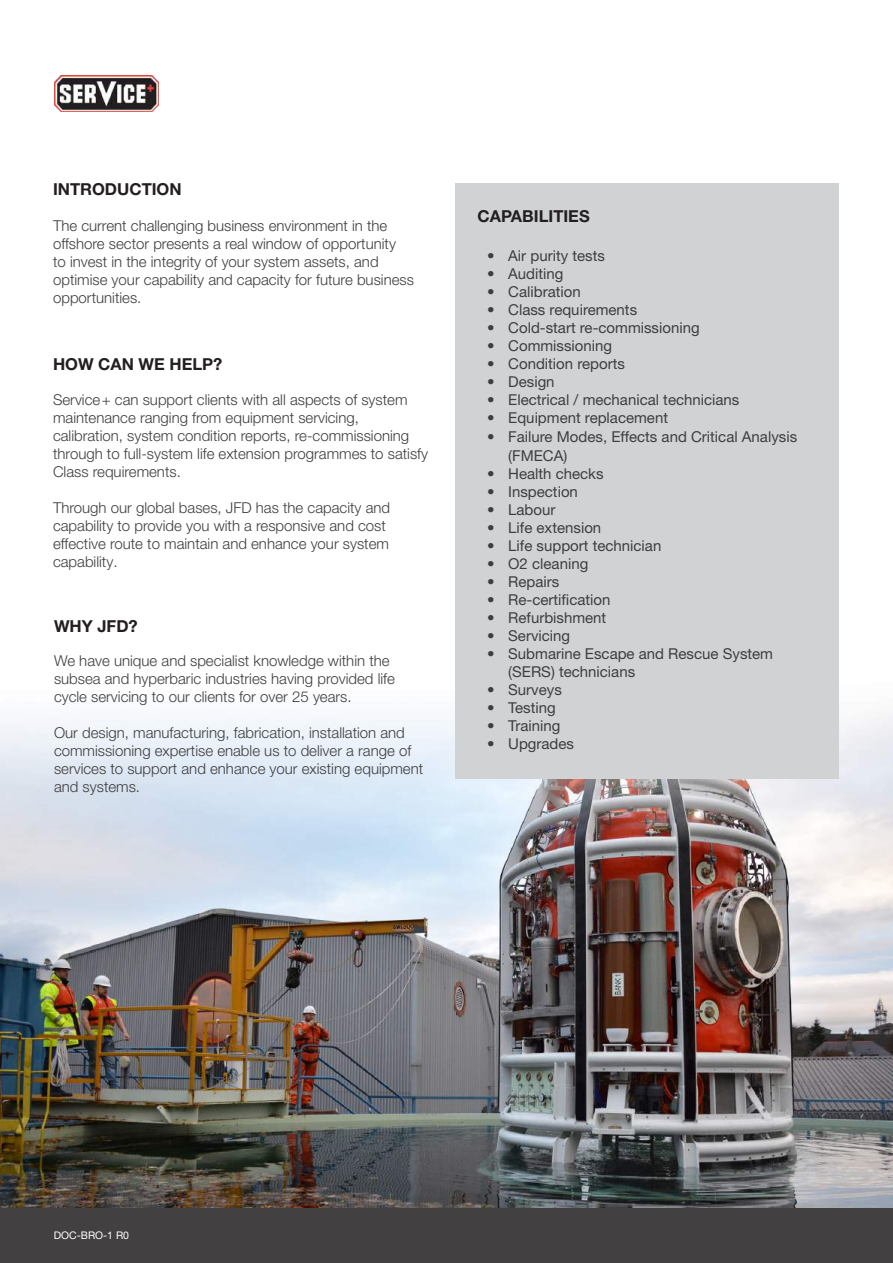
<style>
.page{position:relative;width:893px;height:1263px;background:#fff}
.page>*{position:absolute;margin:0;border:0;box-sizing:border-box;transform-origin:0 0}
.t1{font:700 16.5px "Helvetica Neue LT Pro";color:#231f20}
.t2{font:300 15px/18px "Helvetica Neue LT Pro";color:#3e3e3f}
.t3{font:15px/18.8px "Helvetica Neue LT Pro";color:#3e3e3f}
.t4{font:10.5px "Helvetica Neue LT Pro";color:#fff}
</style>
<div class="page">
<img style="left:0;top:712px;width:893px;height:497px">
<div style="left:455px;top:183px;width:384px;height:595px;background:#d1d2d4"></div>
<div style="left:0;top:1209px;width:893px;height:54px;background:#424041"></div>
<img style="left:54px;top:76px;width:105px;height:35px">
<p class="t1" style="left:53px;top:179px;width:130px">INTRODUCTION</p>
<p class="t2" style="left:53px;top:216px;width:362px">The current challenging business environment in the offshore sector presents a real window of opportunity<br>to invest in the integrity of your system assets, and optimise your capability and capacity for future business opportunities.</p>
<p class="t1" style="left:53px;top:354px;width:171px">HOW CAN WE HELP?</p>
<p class="t2" style="left:53px;top:390px;width:377px">Service+ can support clients with all aspects of system maintenance ranging from equipment servicing, calibration, system condition reports, re-commissioning through to full-system life extension programmes to satisfy Class requirements.</p>
<p class="t2" style="left:53px;top:498px;width:339px">Through our global bases, JFD has the capacity and capability to provide you with a responsive and cost effective route to maintain and enhance your system capability.</p>
<p class="t1" style="left:54px;top:615px;width:85px">WHY JFD?</p>
<p class="t2" style="left:54px;top:652px;width:342px">We have unique and specialist knowledge within the subsea and hyperbaric industries having provided life cycle servicing to our clients for over 25 years.</p>
<p class="t2" style="left:54px;top:724px;width:371px">Our design, manufacturing, fabrication, installation and commissioning expertise enable us to deliver a range of services to support and enhance your existing equipment and systems.</p>
<p class="t1" style="left:478px;top:206px;width:114px">CAPABILITIES</p>
<p class="t3" style="left:487px;top:246px;width:119px">• Air purity tests</p>
<p class="t3" style="left:487px;top:264px;width:78px">• Auditing</p>
<p class="t3" style="left:487px;top:282px;width:95px">• Calibration</p>
<p class="t3" style="left:487px;top:300px;width:151px">• Class requirements</p>
<p class="t3" style="left:487px;top:318px;width:214px">• Cold-start re-commissioning</p>
<p class="t3" style="left:487px;top:336px;width:126px">• Commissioning</p>
<p class="t3" style="left:487px;top:354px;width:139px">• Condition reports</p>
<p class="t3" style="left:487px;top:372px;width:69px">• Design</p>
<p class="t3" style="left:487px;top:390px;width:254px">• Electrical / mechanical technicians</p>
<p class="t3" style="left:487px;top:408px;width:182px">• Equipment replacement</p>
<p class="t3" style="left:508px;top:427px;width:290px;text-indent:-21px">• Failure Modes, Effects and Critical Analysis (FMECA)</p>
<p class="t3" style="left:487px;top:464px;width:118px">• Health checks</p>
<p class="t3" style="left:487px;top:482px;width:92px">• Inspection</p>
<p class="t3" style="left:487px;top:500px;width:70px">• Labour</p>
<p class="t3" style="left:487px;top:518px;width:116px">• Life extension</p>
<p class="t3" style="left:487px;top:536px;width:176px">• Life support technician</p>
<p class="t3" style="left:487px;top:554px;width:103px">• O2 cleaning</p>
<p class="t3" style="left:487px;top:572px;width:74px">• Repairs</p>
<p class="t3" style="left:487px;top:590px;width:125px">• Re-certification</p>
<p class="t3" style="left:487px;top:608px;width:121px">• Refurbishment</p>
<p class="t3" style="left:487px;top:626px;width:84px">• Servicing</p>
<p class="t3" style="left:508px;top:644px;width:266px;line-height:18px;text-indent:-21px">• Submarine Escape and Rescue System (SERS) technicians</p>
<p class="t3" style="left:487px;top:680px;width:76px">• Surveys</p>
<p class="t3" style="left:487px;top:698px;width:70px">• Testing</p>
<p class="t3" style="left:487px;top:716px;width:75px">• Training</p>
<p class="t3" style="left:487px;top:734px;width:88px">• Upgrades</p>
<p class="t4" style="left:54px;top:1229px;width:77px">DOC-BRO-1 R0</p>
</div>
